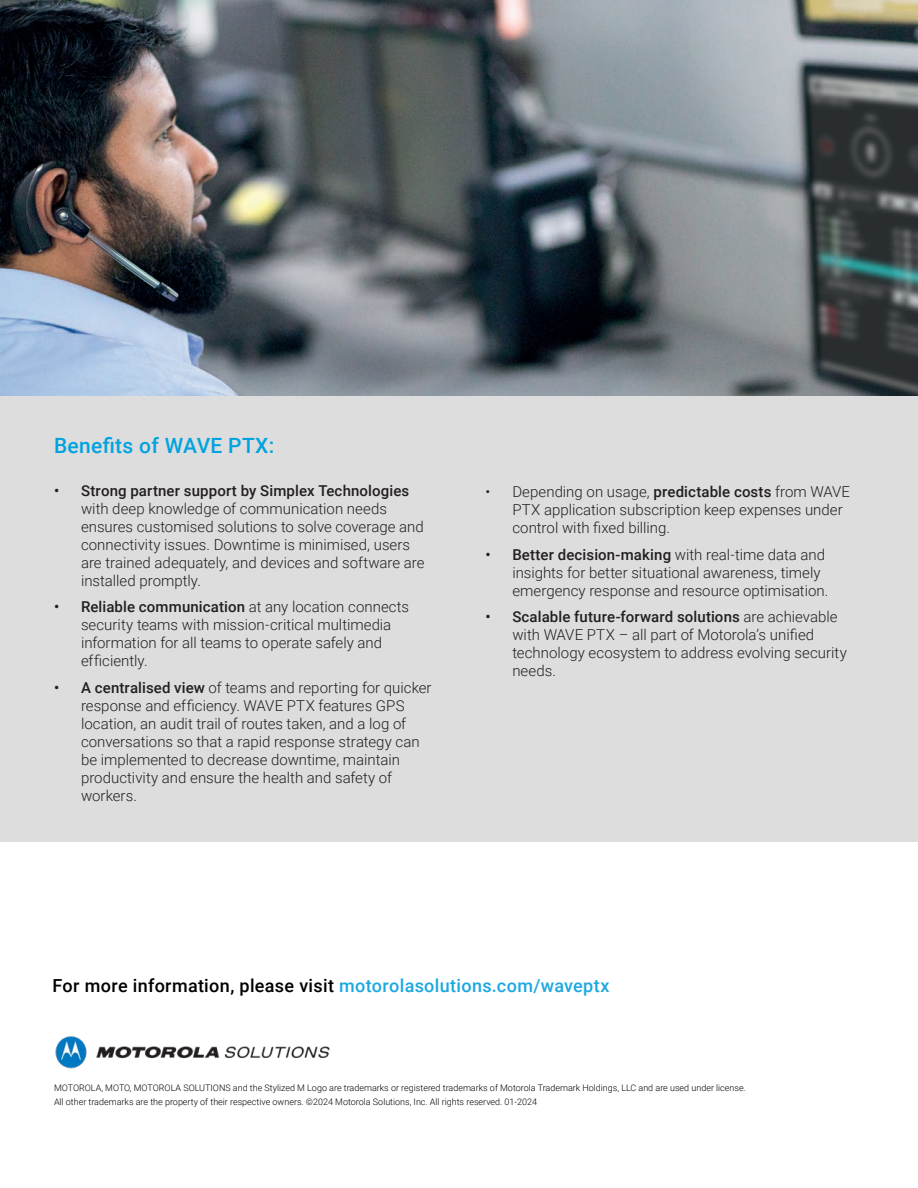
<style>
.page{position:relative;width:918px;height:1188px;background:#fff}
.page>*{position:absolute;margin:0;border:0;box-sizing:border-box;transform-origin:0 0}
.t1{font:500 21px "Roboto";letter-spacing:.015em;color:#00a3e0}
.t2{font:500 18px "Roboto";letter-spacing:.02em;color:#000}
.t3{font:300 15px/18px "Roboto";color:#231f20}
.t4{font:300 9px "Roboto";color:#000}
.s1{font-weight:500}
.s2{color:#1ca8e0}
</style>
<div class="page">
<div style="left:0;top:0;width:918px;height:842px;background:#ddd"></div>
<img style="left:0;top:0;width:918px;height:396px">
<img style="left:55px;top:1036px;width:275px;height:33px">
<p class="t1" style="left:54px;top:431px;width:222px">Benefits of WAVE PTX:</p>
<p class="t3" style="left:81px;top:481px;width:345px;text-indent:-27px"><span class="s1">• Strong partner support by Simplex Technologies </span>with deep knowledge of communication needs ensures customised solutions to solve coverage and connectivity issues. Downtime is minimised, users are trained adequately, and devices and software are installed promptly.</p>
<p class="t3" style="left:81px;top:598px;width:330px;text-indent:-27px"><span class="s1">• Reliable communication</span> at any location connects security teams with mission-critical multimedia information for all teams to operate safely and efficiently.</p>
<p class="t3" style="left:81px;top:678px;width:352px;text-indent:-27px"><span class="s1">• A centralised view</span> of teams and reporting for quicker response and efficiency. WAVE PTX features GPS location, an audit trail of routes taken, and a log of conversations so that a rapid response strategy can be implemented to decrease downtime, maintain productivity and ensure the health and safety of workers.</p>
<p class="t3" style="left:512px;top:482px;width:339px;text-indent:-27px">• Depending on usage, <span class="s1">predictable costs</span> from WAVE<br>PTX application subscription keep expenses under control with fixed billing.</p>
<p class="t3" style="left:512px;top:545px;width:318px;text-indent:-27px"><span class="s1">• Better decision-making</span> with real-time data and insights for better situational awareness, timely emergency response and resource optimisation.</p>
<p class="t3" style="left:512px;top:607px;width:336px;text-indent:-27px"><span class="s1">• Scalable future-forward solutions</span> are achievable with WAVE PTX – all part of Motorola’s unified technology ecosystem to address evolving security needs.</p>
<p class="t2" style="left:52px;top:973px;width:558px">For more information, please visit <span class="s2">motorolasolutions.com/waveptx</span></p>
<p class="t4" style="left:54px;top:1082px;width:693px">MOTOROLA, MOTO, MOTOROLA SOLUTIONS and the Stylized M Logo are trademarks or registered trademarks of Motorola Trademark Holdings, LLC and are used under license.</p>
<p class="t4" style="left:54px;top:1095px;width:485px">All other trademarks are the property of their respective owners. ©2024 Motorola Solutions, Inc. All rights reserved. 01-2024</p>
</div>
